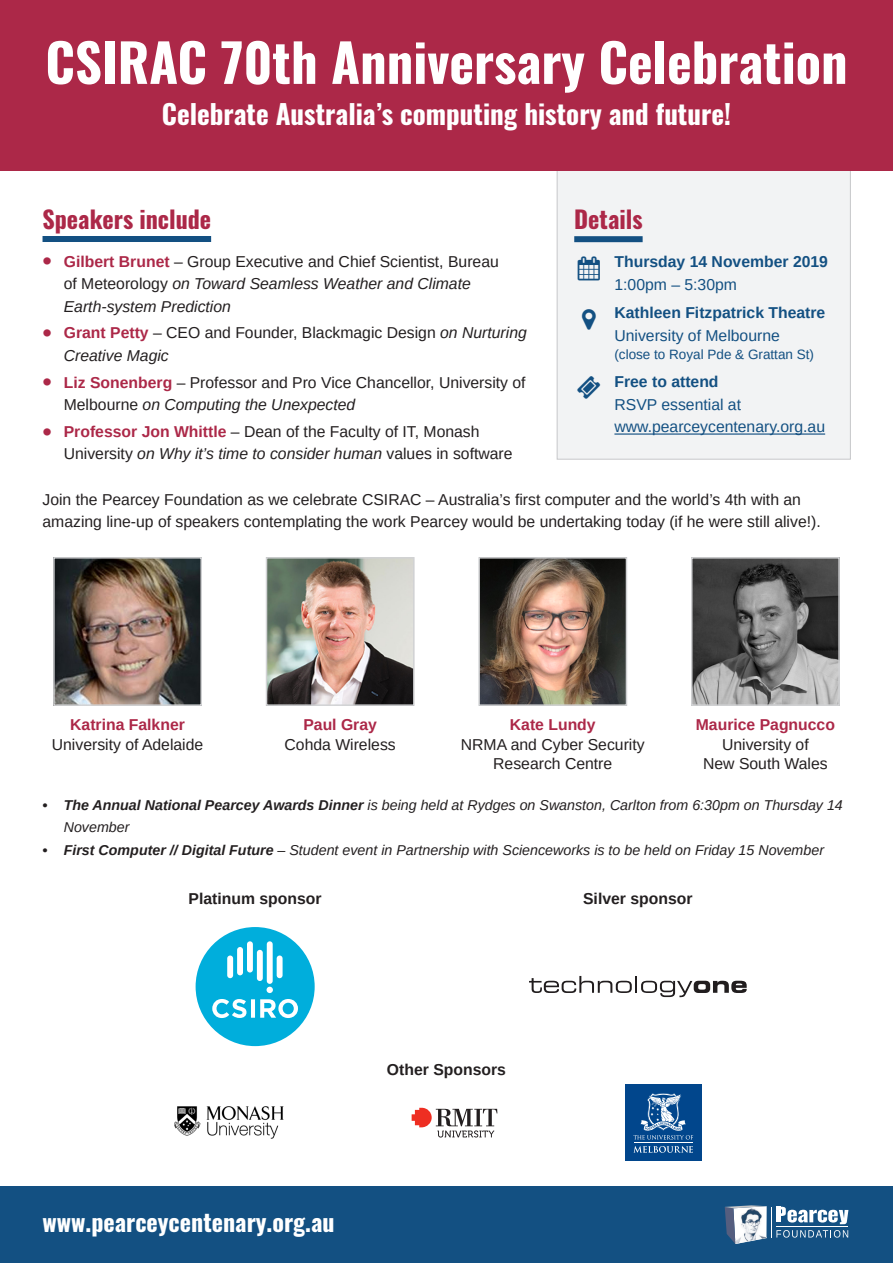
<style>
.page{position:relative;width:893px;height:1263px;background:#fff}
.page>*{position:absolute;margin:0;border:0;box-sizing:border-box;transform-origin:0 0}
.Cover_page__Heading{font:700 52.5px "Oswald";color:#fff}
.Cover_page__Heading-2{font:700 27px "Oswald";color:#fff}
.Cover_page__Heading-3{font:700 24px "Oswald";color:#fff}
.t1{font:700 24px "Oswald";color:#ac2848}
.photo_-_speaker_name{font:15.75px/22.5px "Arimo";color:#231f20}
.t2{font:italic 15.75px/22.5px "Arimo";color:#231f20}
.Details__Body{font:700 15.75px/22.5px "Arimo";color:#135082}
.Details__Body-2{font:15.75px/22.5px "Arimo";color:#135082}
.photo_-_speaker_name-2{font:700 15.75px "Arimo";color:#ac2848}
.t3{font:700 15.75px "Arimo";color:#231f20}
.t4{font:italic 14.25px/22.5px "Arimo";color:#231f20}
.Details__Body-3{font:13.5px "Arimo";color:#135082}
.s1{font-style:normal;font-size:27px;color:#ac2848}
.s2{font-weight:700;font-style:normal;color:#ac2848}
.s3{font-style:normal}
.s4{font-size:27px;color:#ac2848}
.s5{font-weight:700;color:#ac2848}
.s6{font-style:italic}
.s7{font-weight:400}
.s8{font-weight:700}
</style>
<div class="page">
<div style="left:557px;top:157px;width:293px;height:302px;background:#f2f3f4;border:1px solid #c7c8ca"></div>
<div style="left:0;top:0;width:893px;height:170px;background:#ac2848"></div>
<div style="left:0;top:1186px;width:893px;height:77px;background:#135082"></div>
<div style="left:196px;top:927px;width:119px;height:119px;background:#00aedc;border-radius:50%"></div>
<svg style="left:212px;top:999px;width:86px;height:19px"></svg>
<svg style="left:267px;top:987px;width:6px;height:6px"></svg>
<div style="left:257px;top:950px;width:6px;height:31px;background:#fff;border-radius:3px"></div>
<div style="left:237px;top:947px;width:6px;height:28px;background:#fff;border-radius:3px"></div>
<div style="left:277px;top:955px;width:6px;height:23px;background:#fff;border-radius:3px"></div>
<div style="left:227px;top:955px;width:6px;height:23px;background:#fff;border-radius:3px"></div>
<div style="left:267px;top:941px;width:6px;height:43px;background:#fff;border-radius:3px"></div>
<div style="left:247px;top:941px;width:6px;height:31px;background:#fff;border-radius:3px"></div>
<div style="left:43px;top:236px;width:168px;height:6px;background:#135082"></div>
<svg style="left:529px;top:976px;width:218px;height:21px"></svg>
<img style="left:174px;top:1106px;width:110px;height:33px">
<svg style="left:412px;top:1108px;width:85px;height:29px"></svg>
<div style="left:574px;top:236px;width:69px;height:6px;background:#135082"></div>
<hr style="left:614px;top:433px;width:211px;height:2px;background:#135082">
<hr style="left:771px;top:1207px;width:1px;height:30px;background:#fff">
<hr style="left:776px;top:1227px;width:72px;height:1px;background:#fff">
<svg style="left:776px;top:1230px;width:72px;height:7px"></svg>
<div style="left:776px;top:1207px;width:5px;height:15px;background:#fff"></div>
<svg style="left:781px;top:1207px;width:67px;height:17px"></svg>
<svg style="left:725px;top:1205px;width:42px;height:39px;background:#a4b2c3"></svg>
<div style="left:625px;top:1084px;width:76px;height:77px;background:#01468c"></div>
<hr style="left:634px;top:1143px;width:59px;height:1px;background:#fff">
<svg style="left:633px;top:1146px;width:60px;height:7px"></svg>
<svg style="left:633px;top:1093px;width:60px;height:46px"></svg>
<img style="left:56px;top:560px;width:143px;height:143px">
<div style="left:53px;top:557px;width:149px;height:149px;border:2px solid #d1d2d4"></div>
<img style="left:481px;top:560px;width:143px;height:143px">
<div style="left:478px;top:557px;width:149px;height:149px;border:2px solid #d1d2d4"></div>
<img style="left:269px;top:560px;width:143px;height:143px">
<div style="left:266px;top:557px;width:149px;height:149px;border:2px solid #d1d2d4"></div>
<img style="left:694px;top:560px;width:143px;height:143px">
<div style="left:691px;top:557px;width:149px;height:149px;border:2px solid #d1d2d4"></div>
<p class="Cover_page__Heading" style="left:45px;top:35px;width:804px">CSIRAC 70th Anniversary Celebration</p>
<p class="Cover_page__Heading-2" style="left:162px;top:99px;width:571px">Celebrate Australia’s computing history and future!</p>
<h1 class="t1" style="left:43px;top:206px;width:170px">Speakers include</h1>
<p class="t2" style="left:64px;top:250px;width:437px;text-indent:-21px"><span class="s1">•</span> <span class="s2">Gilbert Brunet</span> <span class="s3">– Group Executive and Chief Scientist, Bureau of Meteorology</span> on Toward Seamless Weather and Climate<br>Earth-system Prediction</p>
<p class="photo_-_speaker_name" style="left:64px;top:322px;width:465px;text-indent:-21px"><span class="s4">•</span> <span class="s5">Grant Petty</span> – CEO and Founder, Blackmagic Design <span class="s6">on Nurturing<br>Creative Magic</span></p>
<p class="photo_-_speaker_name" style="left:64px;top:371px;width:463px;text-indent:-21px"><span class="s4">•</span> <span class="s5">Liz Sonenberg</span> – Professor and Pro Vice Chancellor, University of<br>Melbourne <span class="s6">on Computing the Unexpected</span></p>
<p class="photo_-_speaker_name" style="left:64px;top:420px;width:450px;text-indent:-21px"><span class="s4">•</span> <span class="s5">Professor Jon Whittle</span> – Dean of the Faculty of IT, Monash<br>University <span class="s6">on Why it’s time to consider human</span> values in software</p>
<h1 class="t1" style="left:574px;top:206px;width:70px">Details</h1>
<p class="Details__Body" style="left:614px;top:251px;width:215px">Thursday 14 November 2019<br><span class="s7">1:00pm – 5:30pm</span></p>
<p class="Details__Body" style="left:614px;top:302px;width:212px">Kathleen Fitzpatrick Theatre<br><span class="s7">University of Melbourne</span></p>
<p class="Details__Body-3" style="left:614px;top:346px;width:201px">(close to Royal Pde &amp; Grattan St)</p>
<p class="Details__Body-2" style="left:614px;top:371px;width:212px"><span class="s8">Free to attend<br></span>RSVP essential at www.pearceycentenary.org.au</p>
<p class="photo_-_speaker_name" style="left:43px;top:488px;width:780px">Join the Pearcey Foundation as we celebrate CSIRAC – Australia’s first computer and the world’s 4th with an amazing line-up of speakers contemplating the work Pearcey would be undertaking today (if he were still alive!).</p>
<p class="photo_-_speaker_name-2" style="left:70px;top:714px;width:116px">Katrina Falkner</p>
<p class="photo_-_speaker_name" style="left:52px;top:733px;width:153px">University of Adelaide</p>
<p class="photo_-_speaker_name-2" style="left:303px;top:714px;width:75px">Paul Gray</p>
<p class="photo_-_speaker_name" style="left:285px;top:733px;width:113px">Cohda Wireless</p>
<p class="photo_-_speaker_name-2" style="left:510px;top:714px;width:87px">Kate Lundy</p>
<p class="photo_-_speaker_name" style="left:461px;top:734px;width:185px;line-height:19.5px;text-align:center">NRMA and Cyber Security<br>Research Centre</p>
<p class="photo_-_speaker_name-2" style="left:696px;top:714px;width:141px">Maurice Pagnucco</p>
<p class="photo_-_speaker_name" style="left:703px;top:734px;width:126px;line-height:19.5px;text-align:center">University of<br>New South Wales</p>
<p class="t4" style="left:64px;top:793px;width:781px;text-indent:-21px"><span class="s8">• The Annual National Pearcey Awards Dinner</span> is being held at Rydges on Swanston, Carlton from 6:30pm on Thursday 14<br>November</p>
<p class="t4" style="left:43px;top:838px;width:783px"><span class="s8">• First Computer // Digital Future</span> – Student event in Partnership with Scienceworks is to be held on Friday 15 November</p>
<p class="t3" style="left:189px;top:888px;width:135px">Platinum sponsor</p>
<p class="t3" style="left:583px;top:888px;width:111px">Silver sponsor</p>
<p class="t3" style="left:387px;top:1058px;width:121px">Other Sponsors</p>
<p class="Cover_page__Heading-3" style="left:43px;top:1210px;width:294px">www.pearceycentenary.org.au</p>
</div>
